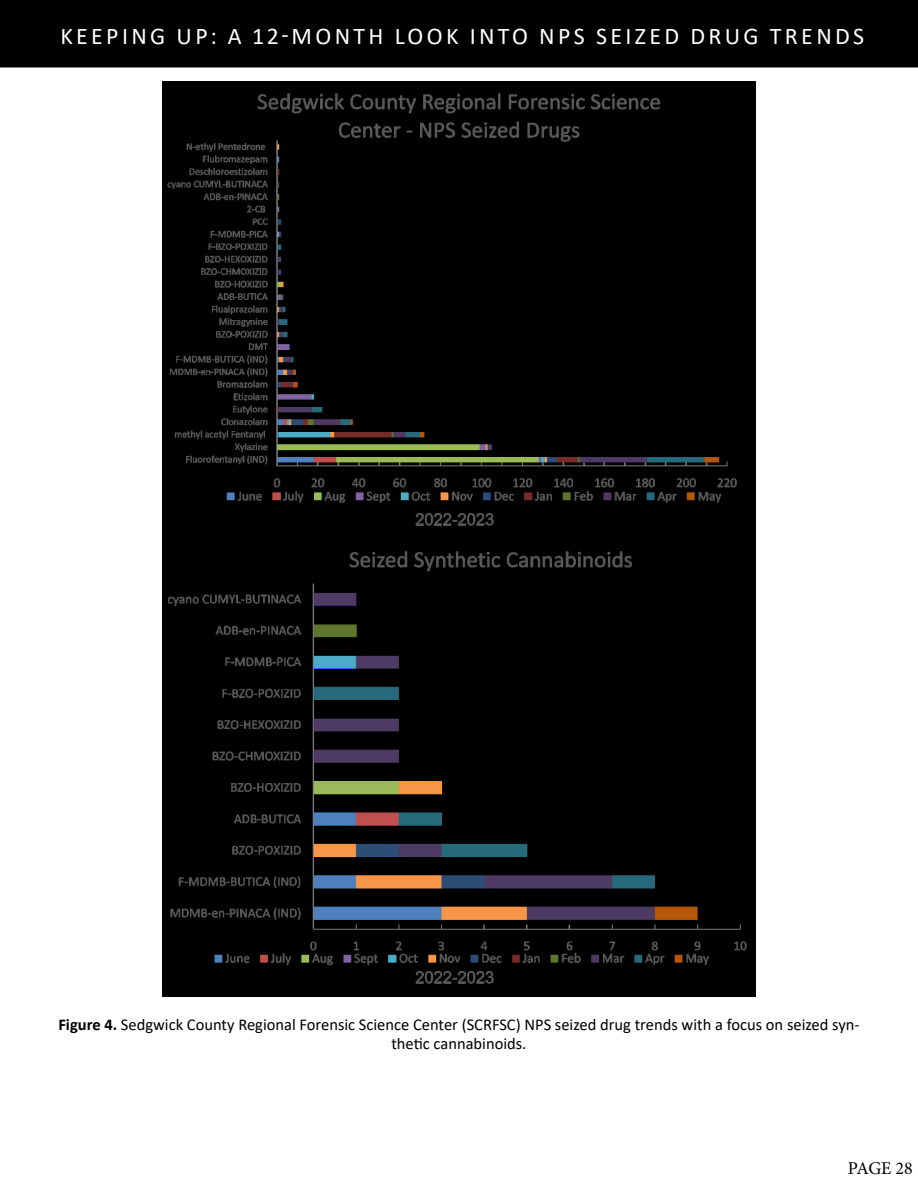
<style>
.page{position:relative;width:918px;height:1188px;background:#fff}
.page>*{position:absolute;margin:0;border:0;box-sizing:border-box;transform-origin:0 0}
.t1{font:24px "Calibri";letter-spacing:.14em;color:#fff}
.t2{font:18px "Minion Pro";letter-spacing:-.015em;color:#000}
.t3{font:16.5px/18.9px "Calibri";color:#000;text-align:center}
.s1{font-weight:700}
</style>
<div class="page">
<div style="left:0;top:0;width:918px;height:68px;background:#000"></div>
<img style="left:162px;top:81px;width:594px;height:915px">
<p class="t1" style="left:60px;top:19px;width:805px">KEEPING UP: A 12-MONTH LOOK INTO NPS SEIZED DRUG TRENDS</p>
<p class="t3" style="left:58px;top:1015px;width:803px"><span class="s1">Figure 4.</span> Sedgwick County Regional Forensic Science Center (SCRFSC) NPS seized drug trends with a focus on seized syn&shy;thetic cannabinoids.</p>
<p class="t2" style="left:848px;top:1156px;width:66px">PAGE 28</p>
</div>
